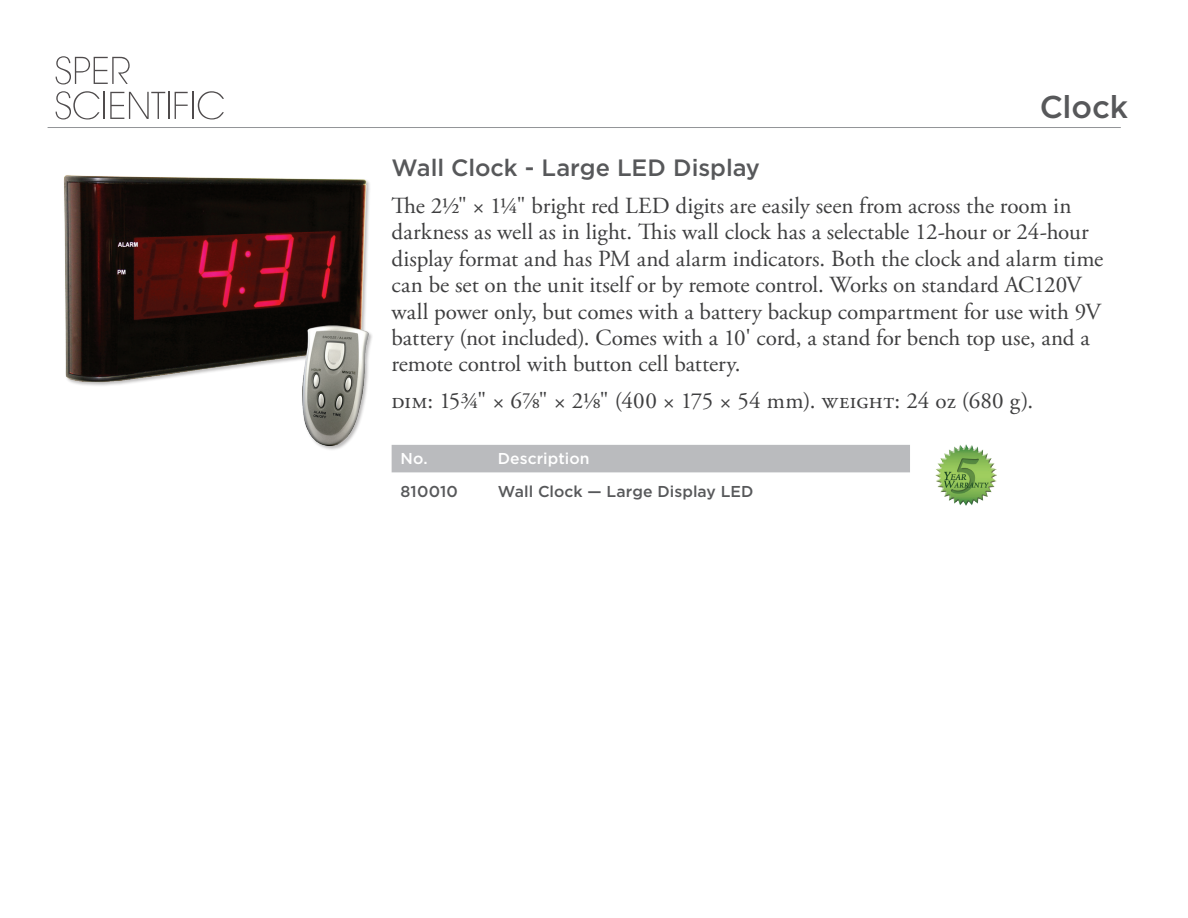
<style>
.page{position:relative;width:1188px;height:918px;background:#fff}
.page>*{position:absolute;margin:0;border:0;box-sizing:border-box;transform-origin:0 0}
.E__Item_Headline_GRE{font:500 31.5px "Gotham";letter-spacing:-.005em;color:#57585a}
.E__Item_Body_Text{font:500 23.7px "Gotham";letter-spacing:-.005em;color:#57585a}
.E__Item_Body_Text-2{font:23.1px/26.4px "Adobe Garamond Pro";letter-spacing:-.005em;color:#3e3e3f}
.E__SKU_List_BOLD_GRE{font:500 15.75px "Gotham";letter-spacing:.005em;color:#57585a}
.E__SKU_List_BOLD_WHI{font:500 15.75px "Gotham";letter-spacing:.005em;color:#fff}
</style>
<div class="page">
<svg style="left:56px;top:56px;width:74px;height:29px"></svg>
<svg style="left:56px;top:91px;width:113px;height:28px"></svg>
<svg style="left:175px;top:91px;width:49px;height:28px"></svg>
<hr style="left:48px;top:127px;width:1073px;height:1px;background:#939598">
<img style="left:935px;top:445px;width:61px;height:61px">
<div style="left:392px;top:445px;width:518px;height:27px;background:#babbbe"></div>
<img style="left:64px;top:175px;width:328px;height:298px">
<p class="E__Item_Headline_GRE" style="left:1040px;top:86px;width:90px">Clock</p>
<p class="E__Item_Body_Text" style="left:392px;top:152px;width:370px">Wall Clock - Large LED Display</p>
<p class="E__Item_Body_Text-2" style="left:392px;top:193px;width:713px">The 2½" × 1¼" bright red LED digits are easily seen from across the room in darkness as well as in light. This wall clock has a selectable 12-hour or 24-hour display format and has PM and alarm indicators. Both the clock and alarm time can be set on the unit itself or by remote control. Works on standard AC120V wall power only, but comes with a battery backup compartment for use with 9V battery (not included). Comes with a 10' cord, a stand for bench top use, and a remote control with button cell battery.</p>
<p class="E__Item_Body_Text-2" style="left:392px;top:388px;width:643px">dim: 15¾" × 6⅞" × 2⅛" (400 × 175 × 54 mm). weight: 24 oz (680 g).</p>
<p class="E__SKU_List_BOLD_WHI" style="left:401px;top:448px;width:29px">No.</p>
<p class="E__SKU_List_BOLD_WHI" style="left:498px;top:448px;width:93px">Description</p>
<p class="E__SKU_List_BOLD_GRE" style="left:401px;top:481px;width:59px">810010</p>
<p class="E__SKU_List_BOLD_GRE" style="left:498px;top:481px;width:257px">Wall Clock — Large Display LED</p>
</div>
